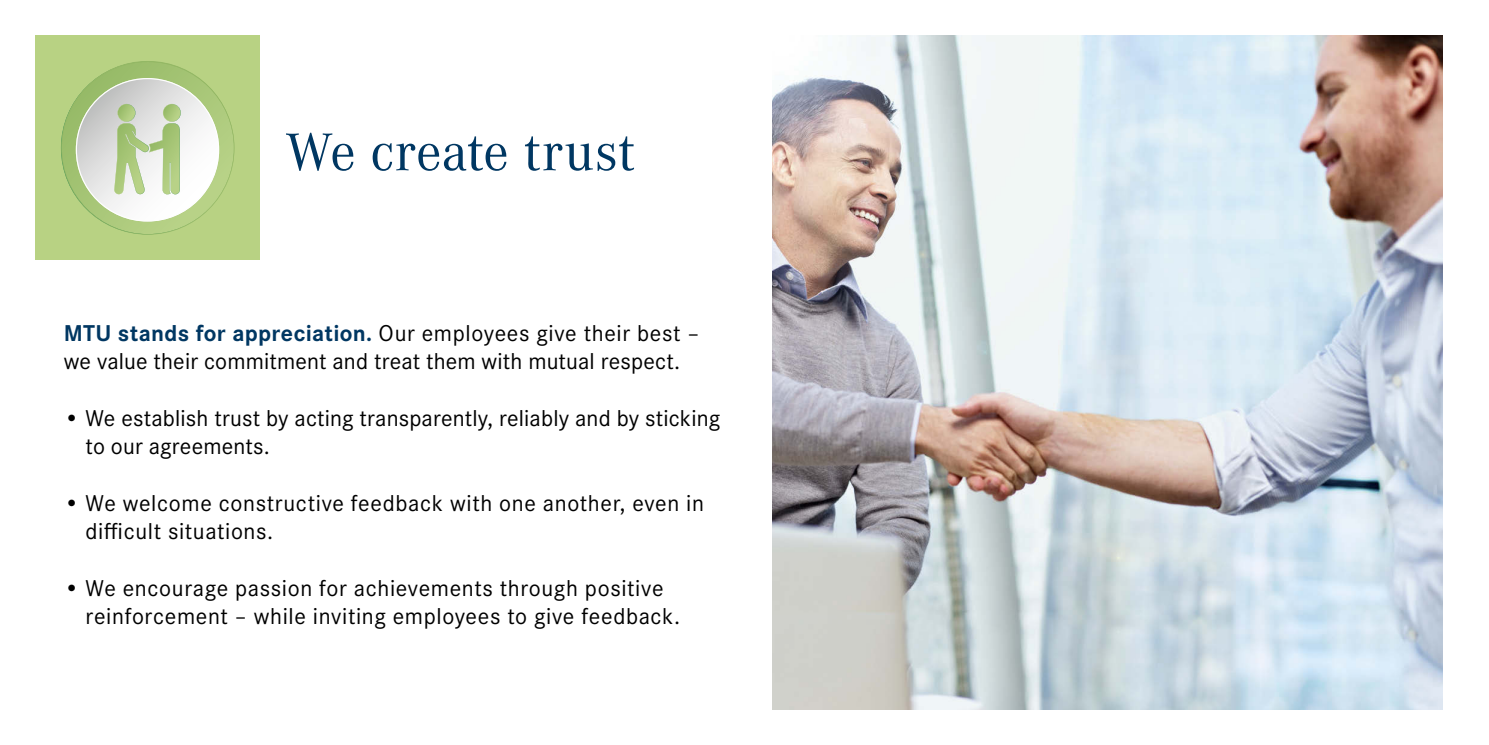
<style>
.page{position:relative;width:1489px;height:745px;background:#fff}
.page>*{position:absolute;margin:0;border:0;box-sizing:border-box;transform-origin:0 0}
.t1{font:55px "Corporate A";letter-spacing:.005em;color:#003762}
.t2{font:23.75px/28.2px "Corporate S";letter-spacing:.025em;color:#000}
.t3{font:23.75px/28.2px "Corporate S";letter-spacing:.005em;color:#000}
.s1{font-weight:700;color:#003762}
</style>
<div class="page">
<div style="left:35px;top:35px;width:225px;height:225px;background:#b8d283"></div>
<svg style="left:61px;top:61px;width:173px;height:173px"></svg>
<img style="left:772px;top:35px;width:670px;height:674px">
<h1 class="t1" style="left:285px;top:115px;width:351px">We create trust</h1>
<p class="t2" style="left:64px;top:318px;width:637px"><span class="s1">MTU stands for appreciation.</span> Our employees give their best – we value their commitment and treat them with mutual respect.</p>
<p class="t3" style="left:86px;top:403px;width:636px;text-indent:-22px">• We establish trust by acting transparently, reliably and by sticking to our agreements.</p>
<p class="t2" style="left:86px;top:488px;width:620px;text-indent:-22px">• We welcome constructive feedback with one another, even in difficult situations.</p>
<p class="t2" style="left:86px;top:573px;width:596px;text-indent:-22px">• We encourage passion for achievements through positive reinforcement – while inviting employees to give feedback.</p>
</div>
